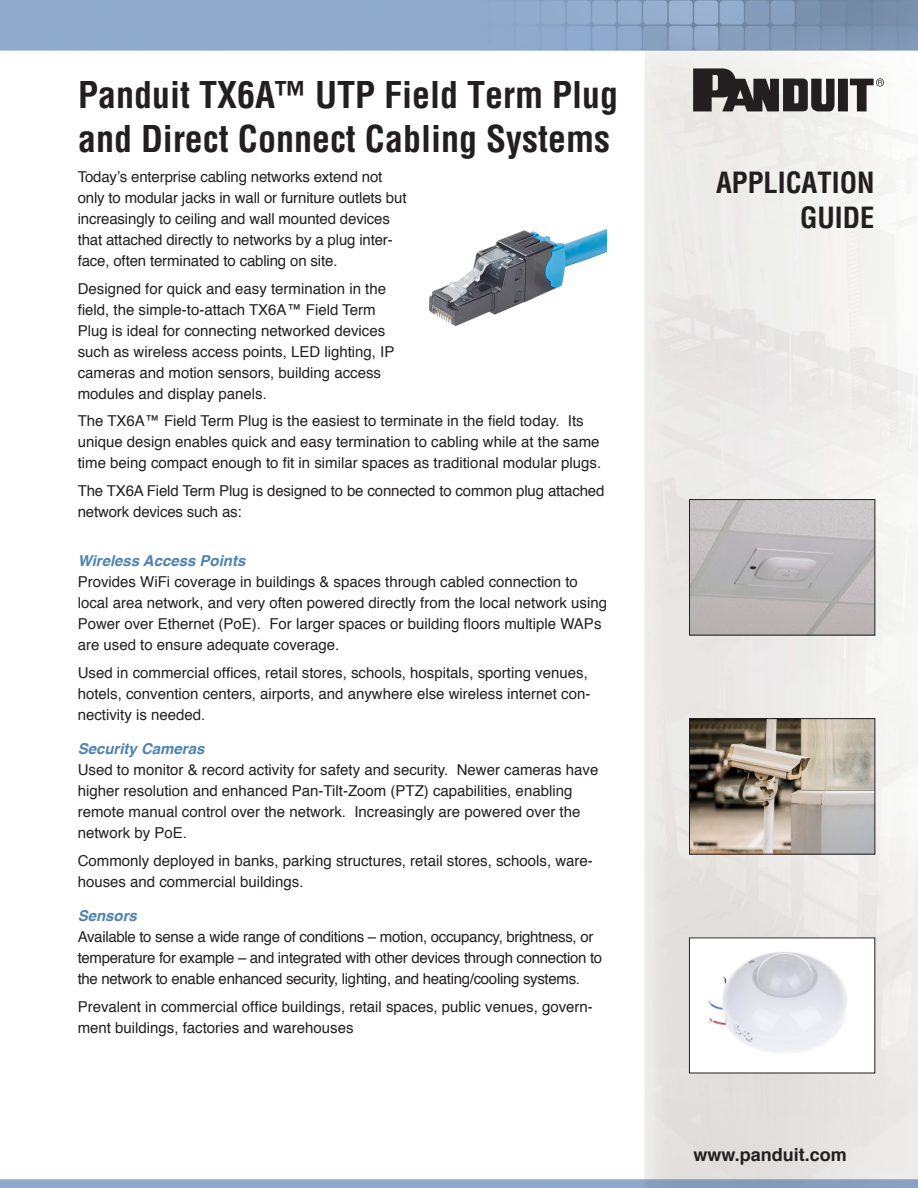
<style>
.page{position:relative;width:918px;height:1188px;background:#fff}
.page>*{position:absolute;margin:0;border:0;box-sizing:border-box;transform-origin:0 0}
.t1{font:700 condensed 36px/43.2px "Helvetica";color:#231f20}
.t2{font:700 condensed 28.5px "Helvetica";color:#231f20}
.t3{font:700 18px "Helvetica";color:#231f20}
.t4{font:15px/21px "Helvetica";color:#231f20}
.t5{font:15px/21px "Helvetica";letter-spacing:-.02em;color:#231f20}
.t6{font:italic 700 15px "Helvetica";color:#4f83b2}
</style>
<div class="page">
<img style="left:0;top:0;width:918px;height:1188px">
<svg style="left:693px;top:68px;width:191px;height:43px"></svg>
<img style="left:691px;top:720px;width:182px;height:133px">
<div style="left:689px;top:718px;width:186px;height:137px;border:1px solid #231f20"></div>
<img style="left:691px;top:501px;width:182px;height:132px">
<div style="left:689px;top:499px;width:186px;height:136px;border:1px solid #231f20"></div>
<div style="left:689px;top:938px;width:186px;height:135px;background:#fff"></div>
<img style="left:708px;top:952px;width:139px;height:100px">
<img style="left:422px;top:171px;width:185px;height:193px">
<p class="t1" style="left:78px;top:73px;width:542px">Panduit TX6A™ UTP Field Term Plug and Direct Connect Cabling Systems</p>
<p class="t4" style="left:78px;top:167px;width:330px">Today’s enterprise cabling networks extend not only to modular jacks in wall or furniture outlets but increasingly to ceiling and wall mounted devices that attached directly to networks by a plug inter&shy;face, often terminated to cabling on site.</p>
<p class="t4" style="left:78px;top:278px;width:318px">Designed for quick and easy termination in the field, the simple-to-attach TX6A™ Field Term Plug is ideal for connecting networked devices such as wireless access points, LED lighting, IP cameras and motion sensors, building access modules and display panels.</p>
<p class="t4" style="left:78px;top:411px;width:525px">The TX6A™ Field Term Plug is the easiest to terminate in the field today. Its unique design enables quick and easy termination to cabling while at the same time being compact enough to fit in similar spaces as traditional modular plugs.</p>
<p class="t4" style="left:78px;top:481px;width:528px">The TX6A Field Term Plug is designed to be connected to common plug attached network devices such as:</p>
<p class="t6" style="left:78px;top:548px;width:169px">Wireless Access Points</p>
<p class="t4" style="left:78px;top:572px;width:531px">Provides WiFi coverage in buildings &amp; spaces through cabled connection to local area network, and very often powered directly from the local network using Power over Ethernet (PoE). For larger spaces or building floors multiple WAPs are used to ensure adequate coverage.</p>
<p class="t4" style="left:78px;top:662px;width:514px">Used in commercial offices, retail stores, schools, hospitals, sporting venues, hotels, convention centers, airports, and anywhere else wireless internet con&shy;nectivity is needed.</p>
<p class="t6" style="left:78px;top:737px;width:128px">Security Cameras</p>
<p class="t4" style="left:78px;top:760px;width:522px">Used to monitor &amp; record activity for safety and security. Newer cameras have higher resolution and enhanced Pan-Tilt-Zoom (PTZ) capabilities, enabling remote manual control over the network. Increasingly are powered over the network by PoE.</p>
<p class="t4" style="left:78px;top:851px;width:517px">Commonly deployed in banks, parking structures, retail stores, schools, ware&shy;houses and commercial buildings.</p>
<p class="t6" style="left:78px;top:904px;width:61px">Sensors</p>
<p class="t5" style="left:78px;top:927px;width:526px">Available to sense a wide range of conditions – motion, occupancy, brightness, or temperature for example – and integrated with other devices through connection to the network to enable enhanced security, lighting, and heating/cooling systems.</p>
<p class="t4" style="left:78px;top:997px;width:517px">Prevalent in commercial office buildings, retail spaces, public venues, govern&shy;ment buildings, factories and warehouses</p>
<p class="t2" style="left:716px;top:165px;width:160px">APPLICATION</p>
<p class="t2" style="left:800px;top:199px;width:76px">GUIDE</p>
<p class="t3" style="left:694px;top:1140px;width:155px">www.panduit.com</p>
</div>
